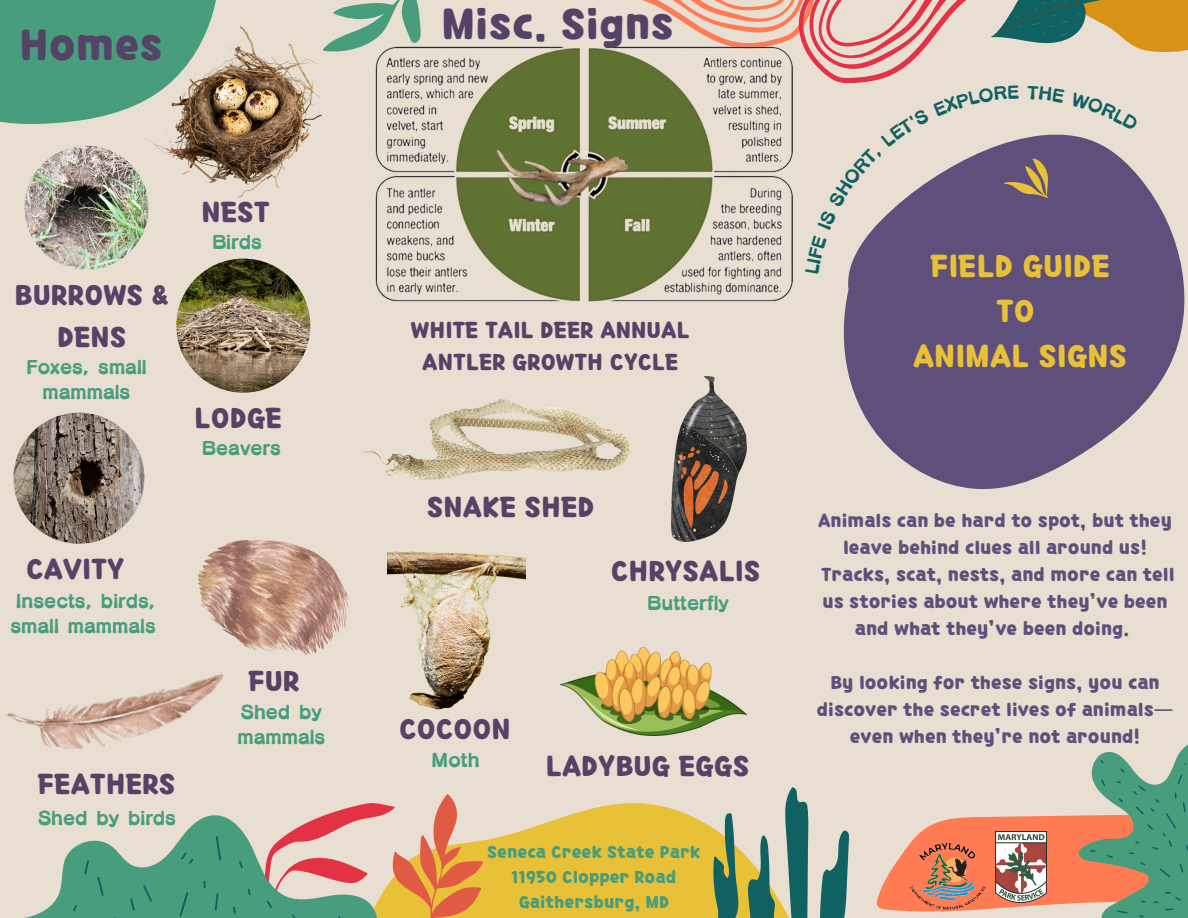
<style>
.page{position:relative;width:1188px;height:918px;background:#e8ded1}
.page>*{position:absolute;margin:0;border:0;box-sizing:border-box;transform-origin:0 0}
.t1{font:45px "TT Claytoy R";color:#554367}
.t2{font:33px/45.3px "TT Claytoy R";color:#e9c138;text-align:center}
.t3{font:30px/41.7px "TT Claytoy R";color:#554367;text-align:center}
.t4{font:24px/32.7px "TT Claytoy R";color:#554367;text-align:center}
.t5{font:19.5px/27px "TT Claytoy R";color:#5e507b;text-align:center}
.t6{font:18px/24.8px "TEST Slump DB";color:#489d7d;text-align:center}
.t7{font:18px/24.8px "TT Claytoy R";color:#489d7d;text-align:center}
.s1{font-family:"Noto Sans Gurmukhi"}
</style>
<div class="page">
<div style="left:0;top:0;width:216px;height:124px;background:#489d7d"></div>
<svg style="left:843px;top:274px;width:342px;height:215px;fill:#5e507b"></svg>
<svg style="left:877px;top:744px;width:311px;height:174px"></svg>
<svg style="left:483px;top:803px;width:302px;height:115px;fill:#e9c138"></svg>
<svg style="left:785px;top:787px;width:24px;height:131px"></svg>
<svg style="left:820px;top:830px;width:30px;height:88px"></svg>
<svg style="left:748px;top:835px;width:28px;height:83px"></svg>
<svg style="left:712px;top:812px;width:29px;height:106px"></svg>
<svg style="left:24px;top:794px;width:459px;height:124px"></svg>
<svg style="left:323px;top:0;width:98px;height:52px"></svg>
<img style="left:374px;top:39px;width:419px;height:263px">
<img style="left:363px;top:399px;width:267px;height:81px">
<img style="left:491px;top:142px;width:139px;height:72px">
<img style="left:144px;top:26px;width:178px;height:171px">
<img style="left:25px;top:146px;width:123px;height:124px;border-radius:50%">
<img style="left:176px;top:259px;width:134px;height:134px;border-radius:50%">
<img style="left:13px;top:413px;width:131px;height:131px;border-radius:50%">
<img style="left:561px;top:647px;width:185px;height:88px">
<img style="left:671px;top:376px;width:76px;height:165px">
<img style="left:387px;top:551px;width:138px;height:159px">
<img style="left:6px;top:673px;width:218px;height:77px">
<img style="left:199px;top:540px;width:150px;height:115px">
<img style="left:906px;top:826px;width:84px;height:92px">
<img style="left:995px;top:832px;width:52px;height:71px">
<svg style="left:631px;top:0;width:557px;height:274px"></svg>
<h2 class="t1" style="left:19px;top:24px;width:145px">Homes</h2>
<p class="t3" style="left:15px;top:275px;width:156px">BURROWS &amp;<br>DENS</p>
<p class="t6" style="left:26px;top:355px;width:122px">Foxes, small mammals</p>
<h2 class="t3" style="left:202px;top:192px;width:70px">NEST</h2>
<p class="t6" style="left:212px;top:230px;width:51px">Birds</p>
<p class="t3" style="left:194px;top:398px;width:89px">LODGE</p>
<p class="t6" style="left:202px;top:436px;width:81px">Beavers</p>
<p class="t3" style="left:26px;top:549px;width:100px">CAVITY</p>
<p class="t6" style="left:10px;top:589px;width:147px">Insects, birds, small mammals</p>
<p class="t3" style="left:38px;top:764px;width:139px">FEATHERS</p>
<p class="t6" style="left:38px;top:806px;width:139px">Shed by birds</p>
<h4 class="t3" style="left:249px;top:661px;width:53px">FUR</h4>
<p class="t6" style="left:238px;top:700px;width:89px;text-align:left">Shed by mammals</p>
<h5 class="t1" style="left:442px;top:3px;width:234px">Misc. Signs</h5>
<p class="t4" style="left:411px;top:314px;width:280px">WHITE TAIL DEER ANNUAL<br>ANTLER GROWTH CYCLE</p>
<p class="t3" style="left:427px;top:487px;width:169px">SNAKE SHED</p>
<p class="t3" style="left:611px;top:551px;width:151px">CHRYSALIS</p>
<p class="t6" style="left:647px;top:590px;width:83px">Butterfly</p>
<p class="t3" style="left:399px;top:710px;width:113px">COCOON</p>
<p class="t6" style="left:431px;top:748px;width:50px">Moth</p>
<p class="t3" style="left:546px;top:747px;width:205px">LADYBUG EGGS</p>
<p class="t7" style="left:487px;top:841px;width:215px">Seneca Creek State Park<br>11950 Clopper Road<br>Gaithersburg, MD</p>
<h1 class="t2" style="left:913px;top:244px;width:216px">FIELD GUIDE<br>TO<br>ANIMAL SIGNS</h1>
<p class="t5" style="left:818px;top:508px;width:358px">Animals can be hard to spot, but they leave behind clues all around us!<br>Tracks, scat, nests, and more can tell us stories about where they’ve been and what they’ve been doing.</p>
<p class="t5" style="left:817px;top:670px;width:358px">By looking for these signs, you can discover the secret lives of animals<span class="s1">— </span>even when they’re not around!</p>
</div>
